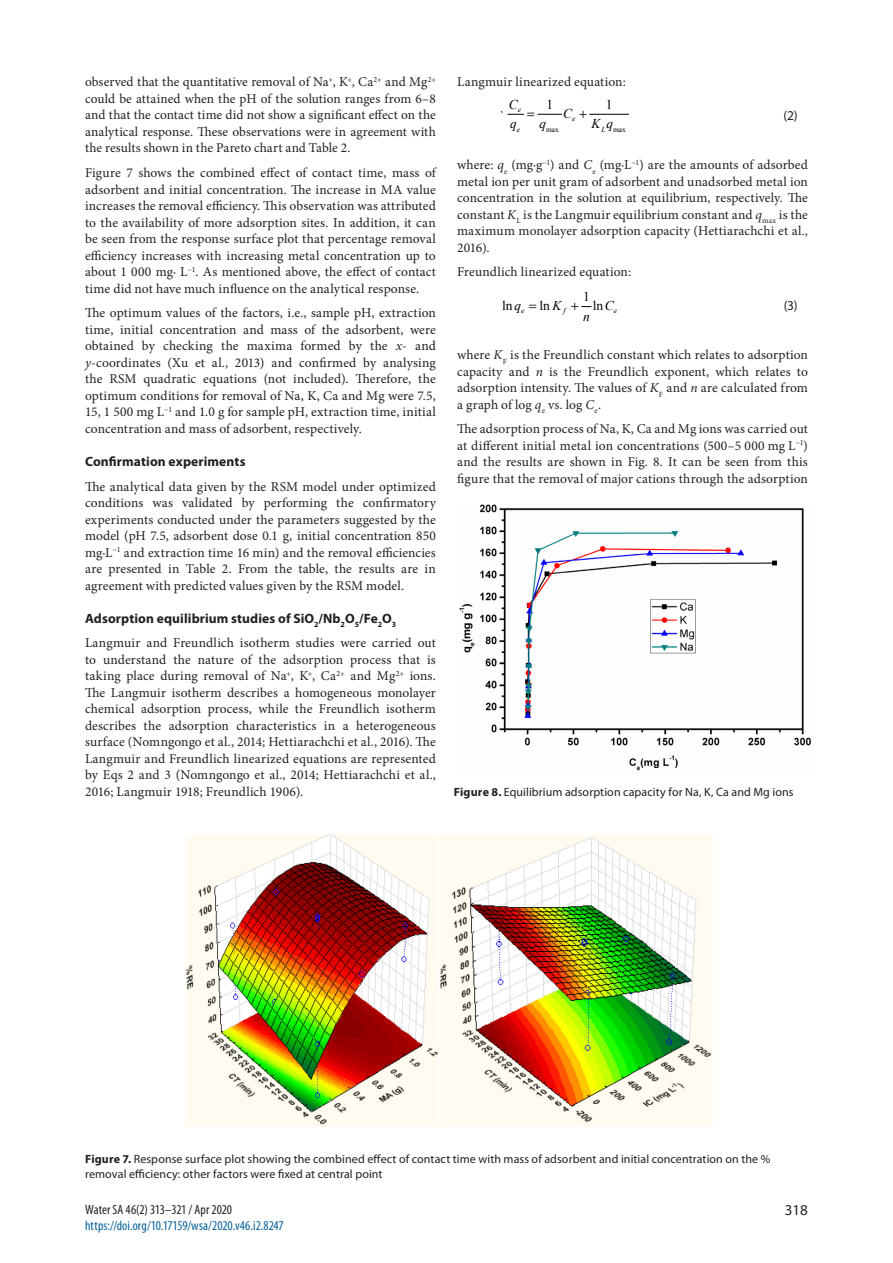
<style>
.page{position:relative;width:893px;height:1263px;background:#fff}
.page>*{position:absolute;margin:0;border:0;box-sizing:border-box;transform-origin:0 0}
.t1{font:15px "Myriad Pro";color:#231f20}
.Body_Text{font:13.5px/16.5px "Minion Pro";letter-spacing:.01em;color:#231f20;text-align:justify}
.Subhead_2{font:700 13.5px "Myriad Pro";letter-spacing:.01em;color:#231f20}
.t2{font:condensed 13.5px "Myriad Pro";color:#056199}
.t3{font:condensed 13.5px "Myriad Pro";color:#231f20}
.t4{font:italic 13.5px "Times New Roman";color:#000}
.Body_text_equation_n{font:13.5px "Myriad Pro";color:#231f20}
.t5{font:13.5px "Times New Roman";color:#000}
.Body_text_equation_n-2{font:13.5px "Minion Pro";color:#231f20}
.t6{font:13.35px "Times New Roman";color:#000}
.t7{font:italic 13.35px "Times New Roman";color:#000}
.Fig___Table_caption{font:12px/15px "Myriad Pro";letter-spacing:.01em;color:#231f20}
.t8{font:7.5px "Times New Roman";letter-spacing:-.01em;color:#000}
.t9{font:italic 7.5px "Times New Roman";color:#000}
.t10{font:italic 7.35px "Times New Roman";color:#000}
.s1{font-style:italic}
.s2{font-weight:700}
</style>
<div class="page">
<hr style="left:590px;top:114px;width:38px;height:1px;background:#000">
<img style="left:185px;top:834px;width:528px;height:292px">
<img style="left:459px;top:504px;width:352px;height:267px">
<svg style="left:508px;top:113px;width:53px;height:2px"></svg>
<svg style="left:581px;top:306px;width:10px;height:2px"></svg>
<p class="Body_Text" style="left:85px;top:74px;width:352px">observed that the quantitative removal of Na<sup>+</sup>, K<sup>+</sup>, Ca<sup>2+</sup> and Mg<sup>2+ </sup>could be attained when the pH of the solution ranges from 6–8 and that the contact time did not show a significant effect on the analytical response. These observations were in agreement with the results shown in the Pareto chart and Table 2.</p>
<p class="Body_Text" style="left:85px;top:165px;width:352px">Figure 7 shows the combined effect of contact time, mass of adsorbent and initial concentration. The increase in MA value increases the removal efficiency. This observation was attributed to the availability of more adsorption sites. In addition, it can be seen from the response surface plot that percentage removal efficiency increases with increasing metal concentration up to about 1 000 mg∙ L<sup>−1</sup>. As mentioned above, the effect of contact time did not have much influence on the analytical response.</p>
<p class="Body_Text" style="left:85px;top:305px;width:352px">The optimum values of the factors, i.e., sample pH, extraction time, initial concentration and mass of the adsorbent, were obtained by checking the maxima formed by the <span class="s1">x</span>- and <span class="s1">y</span>-coordinates (Xu et al., 2013) and confirmed by analysing the RSM quadratic equations (not included). Therefore, the optimum conditions for removal of Na, K, Ca and Mg were 7.5, 15, 1 500 mg L<sup>−1</sup> and 1.0 g for sample pH, extraction time, initial concentration and mass of adsorbent, respectively.</p>
<p class="Subhead_2" style="left:85px;top:452px;width:162px">Confirmation experiments</p>
<p class="Body_Text" style="left:85px;top:478px;width:352px">The analytical data given by the RSM model under optimized conditions was validated by performing the confirmatory experiments conducted under the parameters suggested by the model (pH 7.5, adsorbent dose 0.1 g, initial concentration 850 mg∙L<sup>−1</sup> and extraction time 16 min) and the removal efficiencies are presented in Table 2. From the table, the results are in agreement with predicted values given by the RSM model.</p>
<p class="Subhead_2" style="left:85px;top:609px;width:313px">Adsorption equilibrium studies of SiO<sub>2</sub>/Nb<sub>2</sub>O<sub>5</sub>/Fe<sub>2</sub>O<sub>3</sub></p>
<p class="Body_Text" style="left:85px;top:635px;width:352px">Langmuir and Freundlich isotherm studies were carried out to understand the nature of the adsorption process that is taking place during removal of Na<sup>+</sup>, K<sup>+</sup>, Ca<sup>2+</sup> and Mg<sup>2+</sup> ions.<br>The Langmuir isotherm describes a homogeneous monolayer chemical adsorption process, while the Freundlich isotherm describes the adsorption characteristics in a heterogeneous surface (Nomngongo et al., 2014; Hettiarachchi et al., 2016). The Langmuir and Freundlich linearized equations are represented by Eqs 2 and 3 (Nomngongo et al., 2014; Hettiarachchi et al., 2016; Langmuir 1918; Freundlich 1906).</p>
<p class="Body_Text" style="left:457px;top:74px;width:170px">Langmuir linearized equation:</p>
<p class="Body_text_equation_n-2" style="left:500px;top:106px;width:7px">`</p>
<p class="t8" style="left:546px;top:125px;width:14px">max</p>
<p class="t8" style="left:613px;top:125px;width:14px">max</p>
<p class="t4" style="left:509px;top:95px;width:10px">C</p>
<p class="t5" style="left:546px;top:97px;width:8px">1</p>
<p class="t5" style="left:606px;top:97px;width:8px">1</p>
<p class="t4" style="left:563px;top:104px;width:10px">C</p>
<p class="t9" style="left:518px;top:105px;width:5px">e</p>
<p class="Body_text_equation_n" style="left:783px;top:107px;width:16px">(2)</p>
<p class="Body_Text" style="left:457px;top:157px;width:352px">where: <span class="s1">q</span><sub>e</sub> (mg∙g<sup>−1</sup>) and <span class="s1">C</span><sub>e</sub> (mg∙L<sup>−1</sup>) are the amounts of adsorbed metal ion per unit gram of adsorbent and unadsorbed metal ion concentration in the solution at equilibrium, respectively. The constant <span class="s1">K</span><sub>L</sub> is the Langmuir equilibrium constant and <span class="s1">q</span><sub>max</sub> is the maximum monolayer adsorption capacity (Hettiarachchi et al., 2016).</p>
<p class="Body_Text" style="left:457px;top:264px;width:176px">Freundlich linearized equation:</p>
<p class="t6" style="left:583px;top:289px;width:8px">1</p>
<p class="t6" style="left:502px;top:298px;width:21px">ln<span class="s1">q</span></p>
<p class="t6" style="left:540px;top:298px;width:23px">ln<span class="s1">K</span></p>
<p class="t6" style="left:593px;top:298px;width:22px">ln<span class="s1">C</span></p>
<p class="t10" style="left:521px;top:306px;width:5px">e</p>
<p class="t10" style="left:563px;top:306px;width:4px">f</p>
<p class="t10" style="left:614px;top:306px;width:5px">e</p>
<p class="t7" style="left:583px;top:307px;width:8px">n</p>
<p class="t9" style="left:572px;top:113px;width:5px">e</p>
<p class="t4" style="left:510px;top:115px;width:8px">q</p>
<p class="t4" style="left:539px;top:115px;width:8px">q</p>
<p class="t4" style="left:592px;top:115px;width:23px">K q</p>
<p class="t9" style="left:517px;top:124px;width:5px">e</p>
<p class="t9" style="left:601px;top:124px;width:6px">L</p>
<p class="Body_text_equation_n" style="left:784px;top:297px;width:15px">(3)</p>
<p class="Body_Text" style="left:457px;top:347px;width:352px">where <span class="s1">K</span><sub>F</sub> is the Freundlich constant which relates to adsorption capacity and <span class="s1">n</span> is the Freundlich exponent, which relates to adsorption intensity. The values of <span class="s1">K</span><sub>F</sub> and <span class="s1">n</span> are calculated from a graph of log <span class="s1">q</span><sub>e</sub> vs. log <span class="s1">C</span><sub>e</sub>.</p>
<p class="Body_Text" style="left:457px;top:421px;width:352px">The adsorption process of Na, K, Ca and Mg ions was carried out at different initial metal ion concentrations (500–5 000 mg L<sup>−1</sup>) and the results are shown in Fig. 8. It can be seen from this figure that the removal of major cations through the adsorption</p>
<p class="Fig___Table_caption" style="left:454px;top:784px;width:341px"><span class="s2">Figure 8.</span> Equilibrium adsorption capacity for Na, K, Ca and Mg ions</p>
<p class="Fig___Table_caption" style="left:85px;top:1151px;width:687px"><span class="s2">Figure 7.</span> Response surface plot showing the combined effect of contact time with mass of adsorbent and initial concentration on the % removal efficiency: other factors were fixed at central point</p>
<p class="t3" style="left:85px;top:1201px;width:149px">Water SA 46(2) 313–321 / Apr 2020</p>
<p class="t1" style="left:785px;top:1200px;width:25px">318</p>
<p class="t2" style="left:85px;top:1217px;width:200px">https://doi.org/10.17159/wsa/2020.v46.i2.8247</p>
</div>
